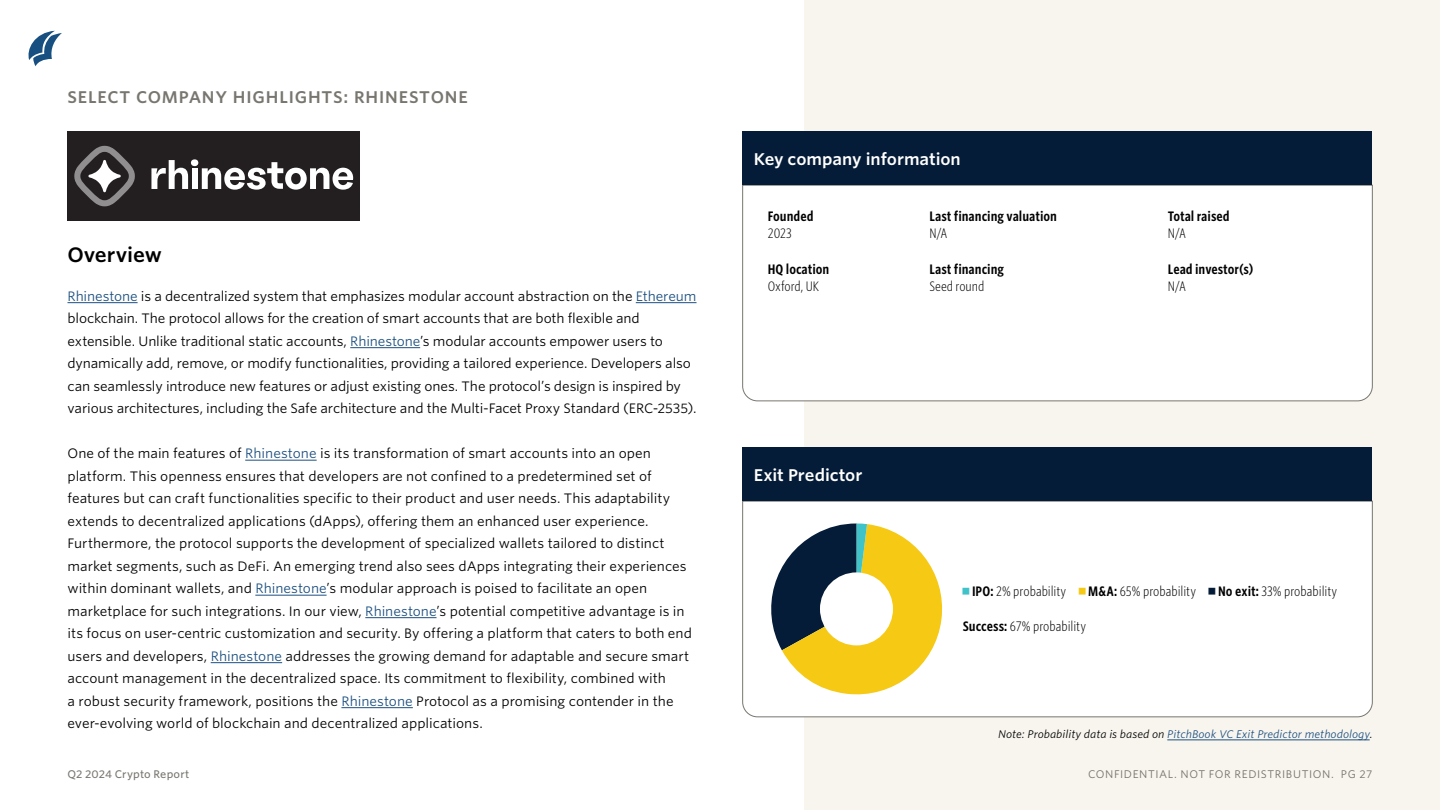
<style>
.page{position:relative;width:1440px;height:810px;background:#fff}
.page>*{position:absolute;margin:0;border:0;box-sizing:border-box;transform-origin:0 0}
.ETR_Subsection_header{font:600 20px "Whitney S Sm";letter-spacing:-.01em;color:#000}
.ETR_Section_tag{font:600 16.25px "Whitney S Sm";letter-spacing:.05em;color:#78766f}
.ETR_Chart_title{font:600 16.25px "Whitney S Sm";letter-spacing:-.005em;color:#fff}
.ETR_Body_copy{font:13.12px/22.5px "Whitney S Sm";letter-spacing:-.005em;color:#000}
.ETR_Company_highlights_body{font:300 13.12px "Whitney Cond S Sm";color:#000}
.ETR_Company_highlights_header{font:600 13.12px "Whitney Cond S Sm";color:#000}
.ETR_Source_tag{font:italic 10.62px "Whitney S Sm";color:#1d5080}
.t1{font:10.62px "Whitney S Sm";letter-spacing:.055em;color:#78766f}
.t2{font:500 10.62px "Whitney S Sm";letter-spacing:.01em;color:#78766f}
.s1{color:#1d5080}
.s2{font-weight:600}
.s3{color:#000}
</style>
<div class="page">
<svg style="left:28px;top:31px;width:34px;height:35px"></svg>
<div style="left:68px;top:131px;width:292px;height:90px;background:#231f20"></div>
<svg style="left:74px;top:146px;width:61px;height:60px"></svg>
<div style="left:191px;top:159px;width:7px;height:7px;background:#fff;border-radius:50%"></div>
<div style="left:192px;top:168px;width:6px;height:21px;background:#fff"></div>
<svg style="left:151px;top:160px;width:37px;height:29px"></svg>
<svg style="left:202px;top:162px;width:151px;height:28px"></svg>
<div style="left:804px;top:0;width:636px;height:810px;background:#f8f5ef"></div>
<hr style="left:68px;top:302px;width:70px;height:1px;background:#1d5080">
<hr style="left:636px;top:302px;width:61px;height:1px;background:#1d5080">
<hr style="left:350px;top:347px;width:70px;height:1px;background:#1d5080">
<hr style="left:245px;top:460px;width:72px;height:1px;background:#1d5080">
<hr style="left:255px;top:595px;width:72px;height:1px;background:#1d5080">
<hr style="left:365px;top:617px;width:72px;height:1px;background:#1d5080">
<hr style="left:211px;top:662px;width:71px;height:1px;background:#1d5080">
<hr style="left:341px;top:707px;width:72px;height:1px;background:#1d5080">
<div style="left:742px;top:185px;width:631px;height:216px;background:#fff"></div>
<div style="left:742px;top:131px;width:630px;height:54px;background:#051c38"></div>
<div style="left:742px;top:501px;width:631px;height:216px;background:#fff"></div>
<div style="left:742px;top:447px;width:630px;height:54px;background:#051c38"></div>
<svg style="left:771px;top:524px;width:176px;height:171px"></svg>
<div style="left:820px;top:572px;width:73px;height:73px;background:#fff;border-radius:50%"></div>
<hr style="left:1167px;top:740px;width:203px;height:1px;background:#1d5080">
<svg style="left:963px;top:587px;width:6px;height:7px"></svg>
<svg style="left:1079px;top:587px;width:7px;height:7px"></svg>
<svg style="left:1209px;top:587px;width:7px;height:7px"></svg>
<p class="ETR_Section_tag" style="left:68px;top:86px;width:402px">SELECT COMPANY HIGHLIGHTS: RHINESTONE</p>
<p class="ETR_Subsection_header" style="left:68px;top:241px;width:96px">Overview</p>
<p class="ETR_Body_copy" style="left:68px;top:285px;width:631px"><span class="s1">Rhinestone</span> is a decentralized system that emphasizes modular account abstraction on the <span class="s1">Ethereum </span>blockchain. The protocol allows for the creation of smart accounts that are both flexible and extensible. Unlike traditional static accounts, <span class="s1">Rhinestone</span>’s modular accounts empower users to dynamically add, remove, or modify functionalities, providing a tailored experience. Developers also can seamlessly introduce new features or adjust existing ones. The protocol’s design is inspired by various architectures, including the Safe architecture and the Multi-Facet Proxy Standard (ERC-2535).</p>
<p class="ETR_Body_copy" style="left:68px;top:442px;width:626px">One of the main features of <span class="s1">Rhinestone</span> is its transformation of smart accounts into an open platform. This openness ensures that developers are not confined to a predetermined set of features but can craft functionalities specific to their product and user needs. This adaptability extends to decentralized applications (dApps), offering them an enhanced user experience.<br>Furthermore, the protocol supports the development of specialized wallets tailored to distinct market segments, such as DeFi. An emerging trend also sees dApps integrating their experiences within dominant wallets, and <span class="s1">Rhinestone</span>’s modular approach is poised to facilitate an open marketplace for such integrations. In our view, <span class="s1">Rhinestone</span>’s potential competitive advantage is in its focus on user-centric customization and security. By offering a platform that caters to both end users and developers, <span class="s1">Rhinestone</span> addresses the growing demand for adaptable and secure smart account management in the decentralized space. Its commitment to flexibility, combined with<br>a robust security framework, positions the <span class="s1">Rhinestone</span> Protocol as a promising contender in the ever-evolving world of blockchain and decentralized applications.</p>
<p class="ETR_Chart_title" style="left:754px;top:147px;width:209px">Key company information</p>
<p class="ETR_Company_highlights_header" style="left:768px;top:207px;width:47px">Founded</p>
<p class="ETR_Company_highlights_body" style="left:768px;top:225px;width:25px">2023</p>
<p class="ETR_Company_highlights_header" style="left:768px;top:260px;width:63px">HQ location</p>
<p class="ETR_Company_highlights_body" style="left:768px;top:278px;width:53px">Oxford, UK</p>
<p class="ETR_Company_highlights_header" style="left:929px;top:207px;width:129px">Last financing valuation</p>
<p class="ETR_Company_highlights_body" style="left:929px;top:225px;width:20px">N/A</p>
<p class="ETR_Company_highlights_header" style="left:929px;top:260px;width:76px">Last financing</p>
<p class="ETR_Company_highlights_body" style="left:929px;top:278px;width:56px">Seed round</p>
<p class="ETR_Chart_title" style="left:754px;top:463px;width:110px">Exit Predictor</p>
<p class="ETR_Company_highlights_header" style="left:1168px;top:207px;width:63px">Total raised</p>
<p class="ETR_Company_highlights_body" style="left:1168px;top:225px;width:20px">N/A</p>
<p class="ETR_Company_highlights_header" style="left:1168px;top:260px;width:87px">Lead investor(s)</p>
<p class="ETR_Company_highlights_body" style="left:1168px;top:278px;width:20px">N/A</p>
<p class="ETR_Company_highlights_body" style="left:972px;top:582px;width:96px"><span class="s2">IPO:</span> 2% probability</p>
<p class="ETR_Company_highlights_body" style="left:1088px;top:582px;width:109px"><span class="s2">M&amp;A:</span> 65% probability</p>
<p class="ETR_Company_highlights_body" style="left:1218px;top:582px;width:121px"><span class="s2">No exit:</span> 33% probability</p>
<p class="ETR_Company_highlights_body" style="left:963px;top:617px;width:125px"><span class="s2">Success:</span> 67% probability</p>
<p class="ETR_Source_tag" style="left:998px;top:727px;width:376px"><span class="s3">Note: Probability data is based on</span> PitchBook VC Exit Predictor methodology<span class="s3">.</span></p>
<p class="t2" style="left:68px;top:767px;width:124px">Q2 2024 Crypto Report</p>
<p class="t1" style="left:1088px;top:767px;width:286px">CONFIDENTIAL. NOT FOR REDISTRIBUTION. PG 27</p>
</div>
